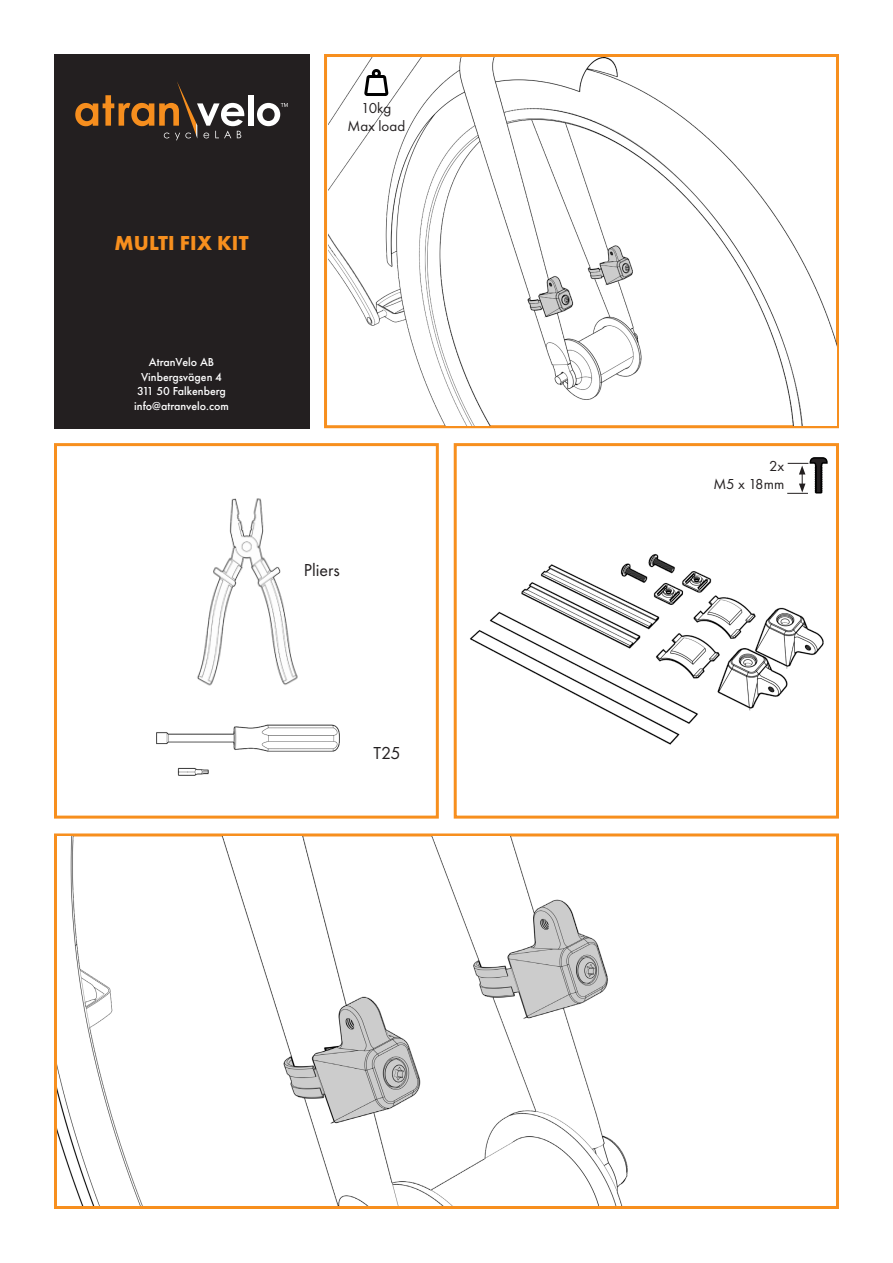
<style>
.page{position:relative;width:893px;height:1263px;background:#fff}
.page>*{position:absolute;margin:0;border:0;box-sizing:border-box;transform-origin:0 0}
.t1{font:700 21px "Futura PT";letter-spacing:.01em;color:#f78f1e}
.t2{font:18px "Futura PT";color:#231f20}
.t3{font:15px "Futura PT";color:#231f20}
.t4{font:500 12px "Futura PT";color:#fff}
</style>
<div class="page">
<div style="left:324px;top:54px;width:515px;height:374px;border:3px solid #f78f1e"></div>
<img style="left:328px;top:57px;width:508px;height:368px">
<img style="left:470px;top:554px;width:354px;height:191px">
<div style="left:454px;top:443px;width:385px;height:376px;border:3px solid #f78f1e"></div>
<div style="left:54px;top:833px;width:785px;height:376px;border:3px solid #f78f1e"></div>
<div style="left:54px;top:443px;width:385px;height:376px;border:3px solid #f78f1e"></div>
<div style="left:54px;top:54px;width:255px;height:374px;background:#231f20"></div>
<div style="left:248px;top:95px;width:6px;height:31px;background:#fff"></div>
<svg style="left:75px;top:82px;width:169px;height:58px"></svg>
<svg style="left:257px;top:103px;width:31px;height:23px"></svg>
<svg style="left:364px;top:69px;width:24px;height:27px"></svg>
<img style="left:57px;top:836px;width:757px;height:369px">
<svg style="left:787px;top:457px;width:41px;height:37px"></svg>
<img style="left:156px;top:724px;width:184px;height:52px">
<img style="left:197px;top:498px;width:101px;height:188px">
<p class="t1" style="left:114px;top:229px;width:136px">MULTI FIX KIT</p>
<p class="t4" style="left:149px;top:355px;width:67px">AtranVelo AB</p>
<p class="t4" style="left:141px;top:370px;width:83px">Vinbergsvägen 4</p>
<p class="t4" style="left:137px;top:384px;width:90px">311 50 Falkenberg</p>
<p class="t4" style="left:134px;top:398px;width:96px">info@atranvelo.com</p>
<p class="t3" style="left:361px;top:99px;width:32px">10kg</p>
<p class="t3" style="left:347px;top:117px;width:59px">Max load</p>
<p class="t2" style="left:304px;top:559px;width:37px">Pliers</p>
<p class="t2" style="left:373px;top:742px;width:29px">T25</p>
<p class="t3" style="left:769px;top:457px;width:17px">2x</p>
<p class="t3" style="left:713px;top:475px;width:72px">M5 x 18mm</p>
</div>
